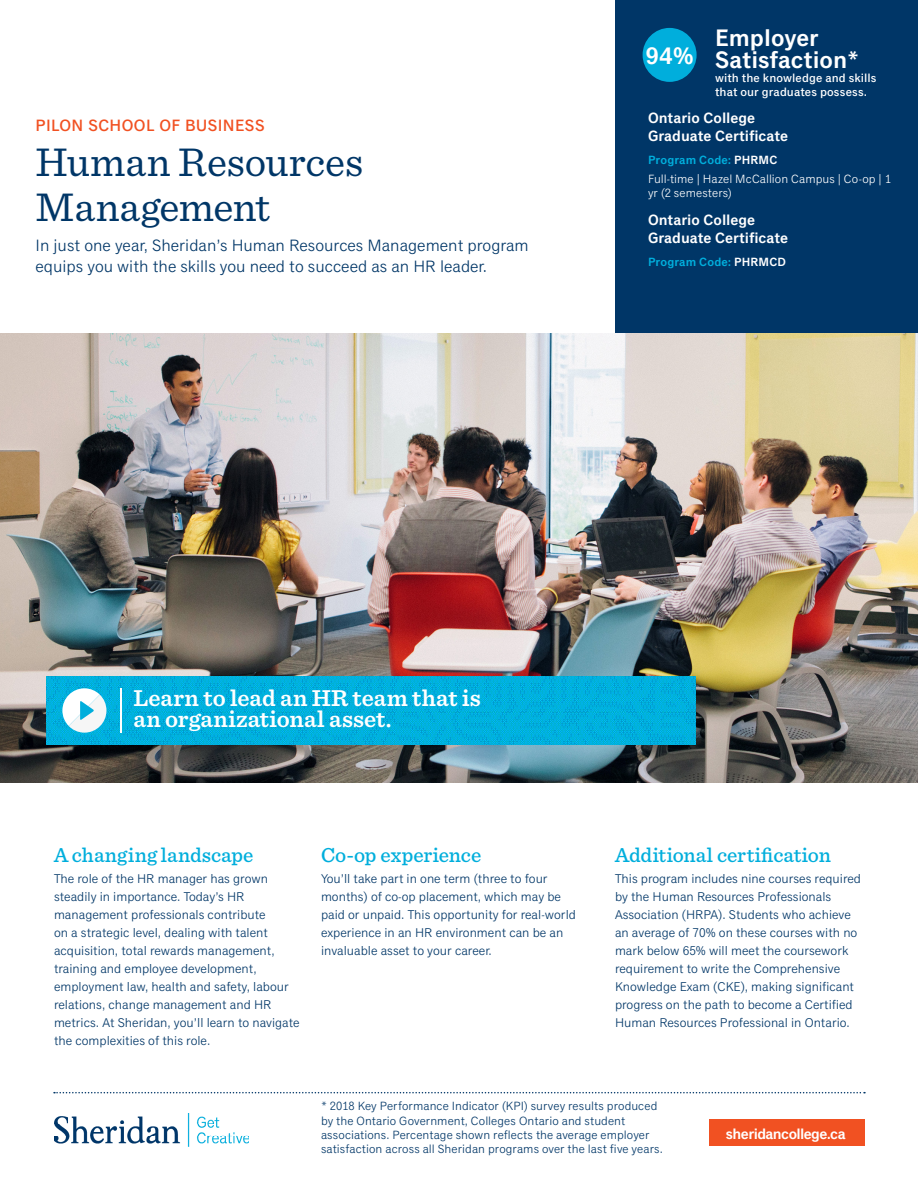
<style>
.page{position:relative;width:918px;height:1188px;background:#fff}
.page>*{position:absolute;margin:0;border:0;box-sizing:border-box;transform-origin:0 0}
.t1{font:42px/45px "Sentinel";letter-spacing:-.005em;color:#003667}
.p_benefit-statement{font:600 24px/21px "Sentinel";letter-spacing:.005em;color:#fff}
.program_rating_title{font:600 24px/21.6px "Classic Grotesque Pro";color:#fff}
.program_rating{font:600 24px "Classic Grotesque Pro";color:#fff}
.t2{font:500 21px "Sentinel";color:#00aedc}
.p_header-intro{font:16.5px/21px "Classic Grotesque Pro";color:#003667}
.h2_faculty{font:500 16.5px "Classic Grotesque Pro";letter-spacing:.02em;color:#f15122}
.p_meta_credential{font:600 15px/18.8px "Classic Grotesque Pro";color:#fff}
.p_meta_credential-2{font:600 15px "Classic Grotesque Pro";letter-spacing:-.04em;color:#fff}
.t3{font:12.75px/18px "Classic Grotesque Pro";color:#003667}
.p_admissions{font:12px/14.2px "Classic Grotesque Pro";letter-spacing:.005em;color:#003667}
.p_meta_small{font:12px/14.2px "Classic Grotesque Pro";letter-spacing:.005em;color:#fff}
.program_rating_subti{font:500 12px/14.2px "Classic Grotesque Pro";letter-spacing:.01em;color:#fff}
.p_meta_attributes{font:600 12px "Classic Grotesque Pro";letter-spacing:.01em;color:#00aedc}
.s1{color:#fff}
</style>
<div class="page">
<div style="left:615px;top:0;width:303px;height:365px;background:#003667"></div>
<img style="left:54px;top:1114px;width:195px;height:33px">
<svg style="left:54px;top:1092px;width:811px;height:1px"></svg>
<div style="left:710px;top:1120px;width:155px;height:26px;background:#f15122"></div>
<img style="left:0;top:333px;width:918px;height:450px">
<img style="left:46px;top:676px;width:649px;height:69px">
<hr style="left:120px;top:688px;width:2px;height:45px;background:#fff">
<svg style="left:62px;top:688px;width:44px;height:45px"></svg>
<div style="left:643px;top:28px;width:54px;height:54px;background:#00aedc;border-radius:50%"></div>
<p class="h2_faculty" style="left:36px;top:116px;width:231px">PILON SCHOOL OF BUSINESS</p>
<p class="t1" style="left:36px;top:137px;width:329px">Human Resources<br>Management</p>
<p class="p_header-intro" style="left:36px;top:235px;width:495px">In just one year, Sheridan’s Human Resources Management program equips you with the skills you need to succeed as an HR leader.</p>
<p class="program_rating" style="left:645px;top:42px;width:50px">94%</p>
<p class="program_rating_title" style="left:715px;top:29px;width:146px">Employer<br>Satisfaction*</p>
<p class="program_rating_subti" style="left:715px;top:71px;width:163px">with the knowledge and skills that our graduates possess.</p>
<p class="p_meta_credential" style="left:648px;top:109px;width:142px">Ontario College<br>Graduate Certificate</p>
<p class="p_meta_attributes" style="left:648px;top:153px;width:131px">Program Code: <span class="s1">PHRMC</span></p>
<p class="p_meta_small" style="left:648px;top:172px;width:244px">Full-time | Hazel McCallion Campus | Co-op | 1 yr (2 semesters)</p>
<p class="p_meta_credential" style="left:648px;top:211px;width:142px">Ontario College<br>Graduate Certificate</p>
<p class="p_meta_attributes" style="left:648px;top:255px;width:139px">Program Code: <span class="s1">PHRMCD</span></p>
<p class="p_benefit-statement" style="left:134px;top:687px;width:349px">Learn to lead an HR team that is an organizational asset.</p>
<p class="t2" style="left:54px;top:839px;width:201px">A changing landscape</p>
<p class="t3" style="left:54px;top:870px;width:247px">The role of the HR manager has grown steadily in importance. Today’s HR management professionals contribute<br>on a strategic level, dealing with talent acquisition, total rewards management, training and employee development, employment law, health and safety, labour relations, change management and HR metrics. At Sheridan, you’ll learn to navigate the complexities of this role.</p>
<p class="t2" style="left:321px;top:839px;width:162px">Co-op experience</p>
<p class="t3" style="left:321px;top:870px;width:257px">You’ll take part in one term (three to four months) of co-op placement, which may be paid or unpaid. This opportunity for real-world experience in an HR environment can be an invaluable asset to your career.</p>
<p class="t2" style="left:615px;top:839px;width:217px">Additional certification</p>
<p class="t3" style="left:615px;top:870px;width:248px">This program includes nine courses required by the Human Resources Professionals Association (HRPA). Students who achieve an average of 70% on these courses with no mark below 65% will meet the coursework requirement to write the Comprehensive Knowledge Exam (CKE), making significant progress on the path to become a Certified Human Resources Professional in Ontario.</p>
<p class="p_admissions" style="left:321px;top:1100px;width:343px">* 2018 Key Performance Indicator (KPI) survey results produced by the Ontario Government, Colleges Ontario and student associations. Percentage shown reflects the average employer satisfaction across all Sheridan programs over the last five years.</p>
<p class="p_meta_credential-2" style="left:726px;top:1125px;width:121px">sheridancollege.ca</p>
</div>
